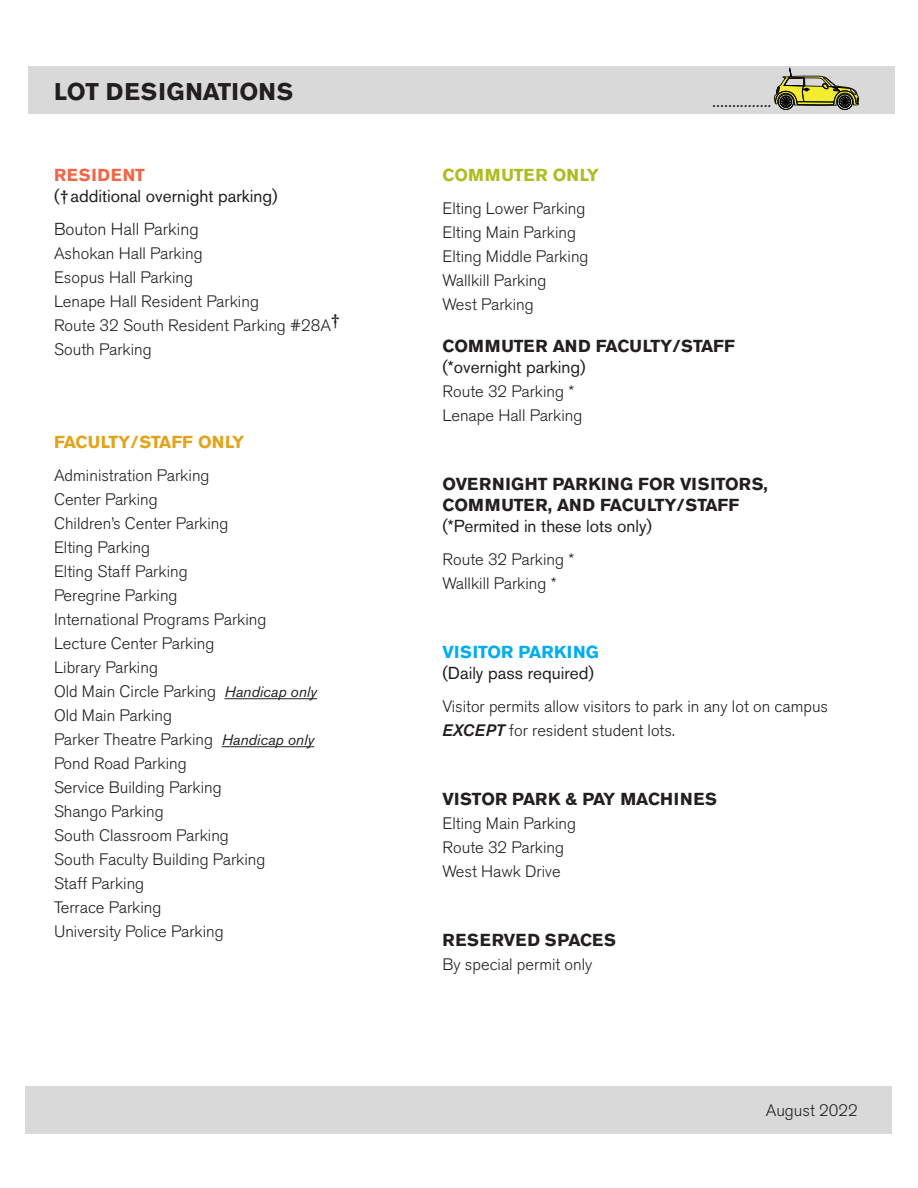
<style>
.page{position:relative;width:918px;height:1188px;background:#fff}
.page>*{position:absolute;margin:0;border:0;box-sizing:border-box;transform-origin:0 0}
.Heading{font:700 24px "Akzidenz Grotesk BE";letter-spacing:.02em;color:#231f20}
.Heading-2{font:700 17.25px/21px "Akzidenz Grotesk BE";color:#231f20}
.Body_text{font:17.25px "Akzidenz Grotesk BE";color:#231f20}
.Heading-3{font:17.25px "Akzidenz Grotesk BE";color:#231f20}
.Italic{font:17.25px "Akzidenz Grotesk BE";color:#231f20}
.Heading-4{font:300 17.25px "Akzidenz Grotesk BE";color:#231f20}
.Heading-5{font:700 17.25px "Akzidenz Grotesk BE";color:#e2a41a}
.Body_text-2{font:italic 17.25px "Akzidenz Grotesk BE";color:#231f20}
.Heading-6{font:700 17.25px "Akzidenz Grotesk BE";letter-spacing:.01em;color:#00aeef}
.Heading-7{font:700 17.25px "Akzidenz Grotesk BE";letter-spacing:.04em;color:#231f20}
.Heading-8{font:700 17.25px "Akzidenz Grotesk BE";color:#aebc21}
.Heading-9{font:700 17.25px "Akzidenz Grotesk BE";letter-spacing:.04em;color:#f26648}
.Body_text-3{font:300 16.5px/24px "Akzidenz Grotesk BE";color:#231f20}
.s1{font-family:"Adobe Garamond Pro";font-weight:700}
.s2{font-weight:400;font-style:italic;font-size:15px}
.s3{font-weight:400}
.s4{font-weight:500;font-style:italic}
</style>
<div class="page">
<hr style="left:224px;top:698px;width:93px;height:1px;background:#231f20">
<hr style="left:222px;top:746px;width:92px;height:1px;background:#231f20">
<div style="left:28px;top:66px;width:867px;height:47px;background:#d9d9d9"></div>
<div style="left:26px;top:1087px;width:866px;height:47px;background:#d9d9d9"></div>
<svg style="left:774px;top:68px;width:85px;height:42px"></svg>
<p class="Heading" style="left:54px;top:78px;width:241px">LOT DESIGNATIONS</p>
<p class="Heading-9" style="left:54px;top:165px;width:92px">RESIDENT</p>
<p class="Body_text" style="left:54px;top:186px;width:225px">(<span class="s1">†</span>additional overnight parking)</p>
<p class="Heading-4" style="left:54px;top:220px;width:146px">Bouton Hall Parking</p>
<p class="Body_text-3" style="left:54px;top:242px;width:150px">Ashokan Hall Parking</p>
<p class="Body_text-3" style="left:54px;top:266px;width:141px">Esopus Hall Parking</p>
<p class="Body_text-3" style="left:54px;top:290px;width:206px">Lenape Hall Resident Parking</p>
<p class="Body_text-3" style="left:54px;top:314px;width:287px">Route 32 South Resident Parking #28A<sup>†</sup></p>
<p class="Body_text-3" style="left:54px;top:338px;width:99px">South Parking</p>
<p class="Heading-5" style="left:54px;top:432px;width:192px">FACULTY/STAFF ONLY</p>
<p class="Body_text-3" style="left:54px;top:464px;width:157px">Administration Parking</p>
<p class="Body_text-3" style="left:54px;top:488px;width:105px">Center Parking</p>
<p class="Body_text-3" style="left:54px;top:512px;width:176px">Children’s Center Parking</p>
<p class="Body_text-3" style="left:54px;top:536px;width:98px">Elting Parking</p>
<p class="Body_text-3" style="left:54px;top:560px;width:135px">Elting Staff Parking</p>
<p class="Body_text-3" style="left:54px;top:584px;width:125px">Peregrine Parking</p>
<p class="Body_text-3" style="left:54px;top:608px;width:214px">International Programs Parking</p>
<p class="Body_text-3" style="left:54px;top:632px;width:162px">Lecture Center Parking</p>
<p class="Body_text-3" style="left:54px;top:656px;width:105px">Library Parking</p>
<p class="Body_text-3" style="left:54px;top:680px;width:265px">Old Main Circle Parking <span class="s2">Handicap only</span></p>
<p class="Body_text-3" style="left:54px;top:704px;width:120px">Old Main Parking</p>
<p class="Body_text-3" style="left:54px;top:728px;width:262px">Parker Theatre Parking <span class="s2">Handicap only</span></p>
<p class="Body_text-3" style="left:54px;top:752px;width:134px">Pond Road Parking</p>
<p class="Body_text-3" style="left:54px;top:776px;width:169px">Service Building Parking</p>
<p class="Body_text-3" style="left:54px;top:800px;width:111px">Shango Parking</p>
<p class="Body_text-3" style="left:54px;top:824px;width:176px">South Classroom Parking</p>
<p class="Body_text-3" style="left:54px;top:848px;width:213px">South Faculty Building Parking</p>
<p class="Body_text-3" style="left:54px;top:872px;width:92px">Staff Parking</p>
<p class="Body_text-3" style="left:54px;top:896px;width:109px">Terrace Parking</p>
<p class="Body_text-3" style="left:54px;top:920px;width:171px">University Police Parking</p>
<p class="Body_text-2" style="left:713px;top:91px;width:61px">...............</p>
<p class="Heading-8" style="left:442px;top:165px;width:158px">COMMUTER ONLY</p>
<p class="Body_text-3" style="left:442px;top:197px;width:144px">Elting Lower Parking</p>
<p class="Body_text-3" style="left:442px;top:221px;width:135px">Elting Main Parking</p>
<p class="Body_text-3" style="left:442px;top:245px;width:148px">Elting Middle Parking</p>
<p class="Body_text-3" style="left:442px;top:269px;width:105px">Wallkill Parking</p>
<p class="Body_text-3" style="left:442px;top:293px;width:93px">West Parking</p>
<p class="Heading-2" style="left:442px;top:336px;width:294px">COMMUTER AND FACULTY/STAFF <span class="s3">(*overnight parking)</span></p>
<p class="Body_text-3" style="left:442px;top:380px;width:133px">Route 32 Parking *</p>
<p class="Body_text-3" style="left:442px;top:404px;width:141px">Lenape Hall Parking</p>
<p class="Heading-2" style="left:442px;top:474px;width:327px">OVERNIGHT PARKING FOR VISITORS,<br>COMMUTER, AND FACULTY/STAFF</p>
<p class="Heading-3" style="left:442px;top:516px;width:211px">(*Permited in these lots only)</p>
<p class="Body_text-3" style="left:442px;top:548px;width:133px">Route 32 Parking *</p>
<p class="Body_text-3" style="left:442px;top:572px;width:116px">Wallkill Parking *</p>
<p class="Heading-6" style="left:442px;top:642px;width:158px">VISITOR PARKING</p>
<p class="Italic" style="left:442px;top:663px;width:153px">(Daily pass required)</p>
<p class="Body_text-3" style="left:442px;top:695px;width:387px">Visitor permits allow visitors to park in any lot on campus<br><span class="s4">EXCEPT</span> for resident student lots.</p>
<p class="Heading-2" style="left:442px;top:789px;width:276px">VISTOR PARK &amp; PAY MACHINES</p>
<p class="Body_text-3" style="left:442px;top:812px;width:135px">Elting Main Parking</p>
<p class="Body_text-3" style="left:442px;top:836px;width:123px">Route 32 Parking</p>
<p class="Body_text-3" style="left:442px;top:860px;width:120px">West Hawk Drive</p>
<p class="Heading-7" style="left:442px;top:930px;width:175px">RESERVED SPACES</p>
<p class="Body_text-3" style="left:442px;top:953px;width:151px">By special permit only</p>
<p class="Body_text-3" style="left:766px;top:1098px;width:93px">August 2022</p>
</div>
